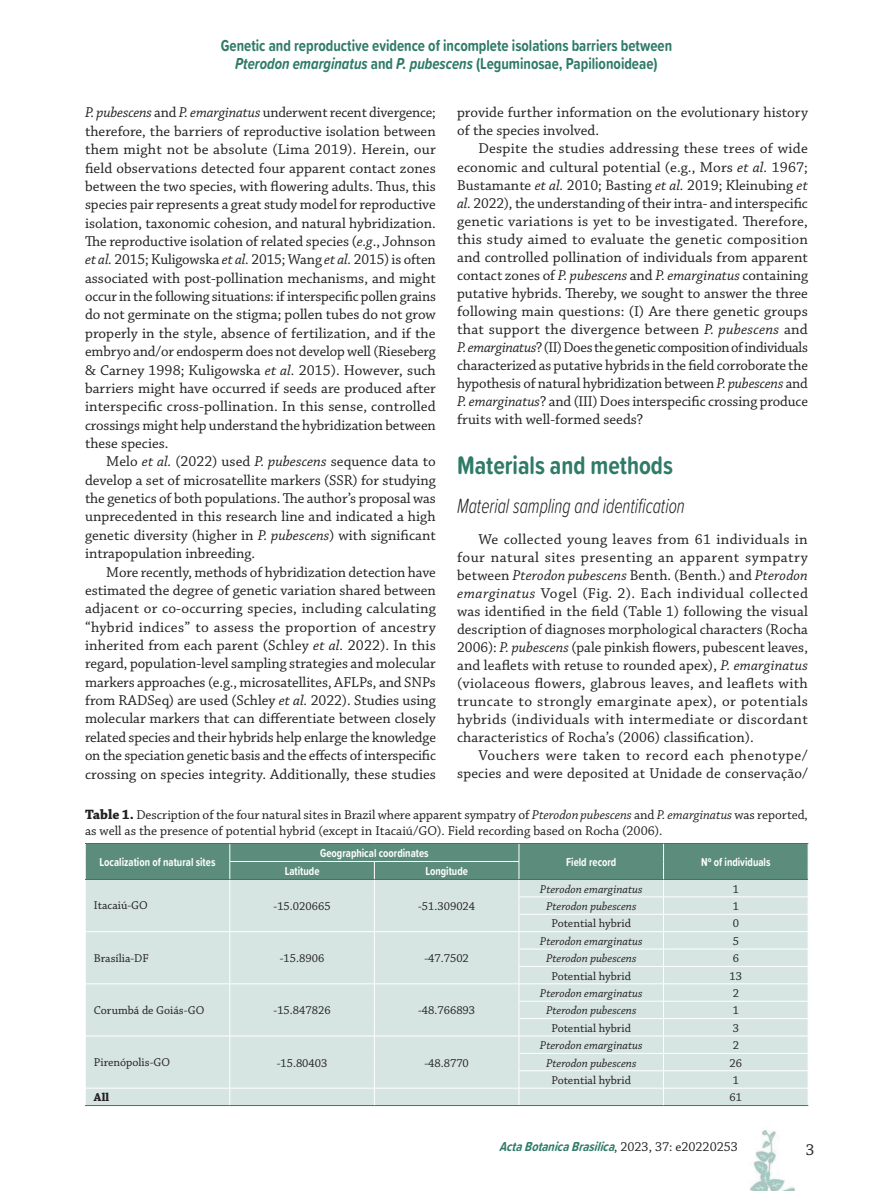
<style>
.page{position:relative;width:893px;height:1191px;background:#fff}
.page>*{position:absolute;margin:0;border:0;box-sizing:border-box;transform-origin:0 0}
.t1{font:700 26.4px "Proxima Soft Cond";color:#2f7b67;scale:.91 1}
.t2{font:italic 300 21.45px "Proxima Soft Cond";color:#231f20;scale:.82 1}
.t3{font:700 16.5px/18px "Proxima Soft Cond";color:#2f7b67;text-align:center;scale:.91 1}
.t4{font:16.5px "Chaparral Pro";color:#231f20}
.t5{font:15px/18.3px "Chaparral Pro";letter-spacing:.005em;color:#231f20;text-align:justify}
.t6{font:13.5px/16.2px "Chaparral Pro";color:#231f20}
.t7{font:italic 700 13.5px "Proxima Soft Cond";color:#2f7b67;scale:.95 1}
.t8{font:12px "Chaparral Pro";color:#231f20}
.t9{font:italic 12px "Chaparral Pro";color:#231f20}
.t10{font:700 12px "Proxima Soft Cond";color:#fff;scale:.9 1}
.t11{font:700 12px "Chaparral Pro";color:#231f20}
.s1{font-style:italic}
.s2{font-weight:700;font-size:14.25px}
.s3{font-family:"Chaparral Pro";font-weight:400;font-style:normal;color:#231f20}
</style>
<div class="page">
<img style="left:749px;top:1130px;width:45px;height:61px">
<svg style="left:85px;top:843px;width:724px;height:262px;background:#c6d9d4"></svg>
<hr style="left:663px;top:879px;width:145px;height:1px;background:#2f7b67">
<hr style="left:85px;top:843px;width:145px;height:1px;background:#2f7b67">
<hr style="left:230px;top:843px;width:144px;height:1px;background:#2f7b67">
<hr style="left:374px;top:843px;width:145px;height:1px;background:#2f7b67">
<hr style="left:519px;top:843px;width:144px;height:1px;background:#2f7b67">
<hr style="left:663px;top:843px;width:145px;height:1px;background:#2f7b67">
<hr style="left:85px;top:1105px;width:145px;height:1px;background:#2f7b67">
<hr style="left:230px;top:1105px;width:144px;height:1px;background:#2f7b67">
<hr style="left:374px;top:1105px;width:145px;height:1px;background:#2f7b67">
<hr style="left:519px;top:1105px;width:144px;height:1px;background:#2f7b67">
<hr style="left:663px;top:1105px;width:145px;height:1px;background:#2f7b67">
<hr style="left:230px;top:861px;width:144px;height:1px;background:#fff">
<hr style="left:374px;top:861px;width:145px;height:1px;background:#fff">
<p class="t3" style="left:221px;top:36px;width:498px">Genetic and reproductive evidence of incomplete isolations barriers between<br><span class="s1">Pterodon emarginatus</span> and <span class="s1">P. pubescens</span> (Leguminosae, Papilionoideae)</p>
<p class="t5" style="left:85px;top:104px;width:352px"><span class="s1">P. pubescens</span> and <span class="s1">P. emarginatus</span> underwent recent divergence; therefore, the barriers of reproductive isolation between them might not be absolute (Lima 2019). Herein, our field observations detected four apparent contact zones between the two species, with flowering adults. Thus, this species pair represents a great study model for reproductive isolation, taxonomic cohesion, and natural hybridization.<br>The reproductive isolation of related species (<span class="s1">e.g</span>., Johnson <span class="s1">et al.</span> 2015; Kuligowska <span class="s1">et al.</span> 2015; Wang <span class="s1">et al.</span> 2015) is often associated with post-pollination mechanisms, and might occur in the following situations: if interspecific pollen grains do not germinate on the stigma; pollen tubes do not grow properly in the style, absence of fertilization, and if the embryo and/or endosperm does not develop well (Rieseberg &amp; Carney 1998; Kuligowska <span class="s1">et al.</span> 2015). However, such barriers might have occurred if seeds are produced after interspecific cross-pollination. In this sense, controlled crossings might help understand the hybridization between these species.</p>
<p class="t5" style="left:85px;top:453px;width:352px;text-indent:21px">Melo <span class="s1">et al.</span> (2022) used <span class="s1">P. pubescens</span> sequence data to develop a set of microsatellite markers (SSR) for studying the genetics of both populations. The author’s proposal was unprecedented in this research line and indicated a high genetic diversity (higher in <span class="s1">P. pubescens</span>) with significant intrapopulation inbreeding.</p>
<p class="t5" style="left:85px;top:563px;width:352px;text-indent:21px">More recently, methods of hybridization detection have estimated the degree of genetic variation shared between adjacent or co-occurring species, including calculating “hybrid indices” to assess the proportion of ancestry inherited from each parent (Schley <span class="s1">et al.</span> 2022). In this regard, population-level sampling strategies and molecular markers approaches (e.g., microsatellites, AFLPs, and SNPs from RADSeq) are used (Schley <span class="s1">et al.</span> 2022). Studies using molecular markers that can differentiate between closely related species and their hybrids help enlarge the knowledge on the speciation genetic basis and the effects of interspecific crossing on species integrity. Additionally, these studies</p>
<p class="t5" style="left:457px;top:104px;width:352px">provide further information on the evolutionary history of the species involved.</p>
<p class="t5" style="left:457px;top:140px;width:352px;text-indent:21px">Despite the studies addressing these trees of wide economic and cultural potential (e.g., Mors <span class="s1">et al.</span> 1967; Bustamante <span class="s1">et al.</span> 2010; Basting <span class="s1">et al.</span> 2019; Kleinubing <span class="s1">et al.</span> 2022), the understanding of their intra- and interspecific genetic variations is yet to be investigated. Therefore, this study aimed to evaluate the genetic composition and controlled pollination of individuals from apparent contact zones of <span class="s1">P. pubescens</span> and <span class="s1">P. emarginatus</span> containing putative hybrids. Thereby, we sought to answer the three following main questions: (I) Are there genetic groups that support the divergence between <span class="s1">P. pubescens</span> and <span class="s1">P. emarginatus</span>? (II) Does the genetic composition of individuals characterized as putative hybrids in the field corroborate the hypothesis of natural hybridization between <span class="s1">P. pubescens</span> and <span class="s1">P. emarginatus</span>? and (III) Does interspecific crossing produce fruits with well-formed seeds?</p>
<h1 class="t1" style="left:457px;top:445px;width:239px">Materials and methods</h1>
<h2 class="t2" style="left:457px;top:490px;width:279px">Material sampling and identification</h2>
<p class="t5" style="left:457px;top:530px;width:352px;text-indent:21px">We collected young leaves from 61 individuals in four natural sites presenting an apparent sympatry between <span class="s1">Pterodon pubescens</span> Benth. (Benth.) and <span class="s1">Pterodon emarginatus</span> Vogel (Fig. 2). Each individual collected was identified in the field (Table 1) following the visual description of diagnoses morphological characters (Rocha 2006): <span class="s1">P. pubescens</span> (pale pinkish flowers, pubescent leaves, and leaflets with retuse to rounded apex), <span class="s1">P. emarginatus </span>(violaceous flowers, glabrous leaves, and leaflets with truncate to strongly emarginate apex), or potentials hybrids (individuals with intermediate or discordant characteristics of Rocha’s (2006) classification).</p>
<p class="t5" style="left:457px;top:747px;width:352px;text-align:right">Vouchers were taken to record each phenotype/ species and were deposited at Unidade de conservação/</p>
<p class="t6" style="left:85px;top:807px;width:724px"><span class="s2">Table 1.</span> Description of the four natural sites in Brazil where apparent sympatry of <span class="s1">Pterodon pubescens</span> and <span class="s1">P. emarginatus</span> was reported, as well as the presence of potential hybrid (except in Itacaiú/GO). Field recording based on Rocha (2006).</p>
<p class="t10" style="left:100px;top:853px;width:130px">Localization of natural sites</p>
<p class="t10" style="left:320px;top:844px;width:122px">Geographical coordinates</p>
<p class="t10" style="left:566px;top:853px;width:57px">Field record</p>
<p class="t10" style="left:701px;top:853px;width:79px">Nº of individuals</p>
<p class="t10" style="left:285px;top:862px;width:40px">Latitude</p>
<p class="t10" style="left:425px;top:862px;width:49px">Longitude</p>
<p class="t8" style="left:94px;top:899px;width:55px">Itacaiú-GO</p>
<p class="t8" style="left:274px;top:899px;width:59px">-15.020665</p>
<p class="t8" style="left:418px;top:899px;width:59px">-51.309024</p>
<p class="t8" style="left:94px;top:951px;width:56px">Brasília-DF</p>
<p class="t8" style="left:280px;top:951px;width:46px">-15.8906</p>
<p class="t8" style="left:424px;top:951px;width:46px">-47.7502</p>
<p class="t8" style="left:94px;top:1003px;width:112px">Corumbá de Goiás-GO</p>
<p class="t8" style="left:274px;top:1004px;width:59px">-15.847826</p>
<p class="t8" style="left:418px;top:1004px;width:59px">-48.766893</p>
<p class="t8" style="left:94px;top:1055px;width:78px">Pirenópolis-GO</p>
<p class="t8" style="left:277px;top:1056px;width:52px">-15.80403</p>
<p class="t8" style="left:424px;top:1056px;width:46px">-48.8770</p>
<p class="t9" style="left:540px;top:882px;width:104px">Pterodon emarginatus</p>
<p class="t8" style="left:733px;top:882px;width:8px">1</p>
<p class="t9" style="left:546px;top:899px;width:92px">Pterodon pubescens</p>
<p class="t8" style="left:733px;top:899px;width:8px">1</p>
<p class="t8" style="left:552px;top:917px;width:81px">Potential hybrid</p>
<p class="t8" style="left:733px;top:917px;width:8px">0</p>
<p class="t9" style="left:540px;top:934px;width:104px">Pterodon emarginatus</p>
<p class="t8" style="left:733px;top:934px;width:8px">5</p>
<p class="t9" style="left:546px;top:951px;width:92px">Pterodon pubescens</p>
<p class="t8" style="left:733px;top:951px;width:8px">6</p>
<p class="t8" style="left:552px;top:969px;width:81px">Potential hybrid</p>
<p class="t8" style="left:729px;top:969px;width:14px">13</p>
<p class="t9" style="left:540px;top:986px;width:104px">Pterodon emarginatus</p>
<p class="t8" style="left:733px;top:986px;width:8px">2</p>
<p class="t9" style="left:546px;top:1004px;width:92px">Pterodon pubescens</p>
<p class="t8" style="left:733px;top:1004px;width:8px">1</p>
<p class="t8" style="left:552px;top:1021px;width:81px">Potential hybrid</p>
<p class="t8" style="left:733px;top:1021px;width:8px">3</p>
<p class="t9" style="left:540px;top:1038px;width:104px">Pterodon emarginatus</p>
<p class="t8" style="left:733px;top:1038px;width:8px">2</p>
<p class="t9" style="left:546px;top:1056px;width:92px">Pterodon pubescens</p>
<p class="t8" style="left:729px;top:1056px;width:14px">26</p>
<p class="t8" style="left:552px;top:1073px;width:81px">Potential hybrid</p>
<p class="t8" style="left:733px;top:1073px;width:8px">1</p>
<p class="t11" style="left:94px;top:1089px;width:17px">All</p>
<p class="t8" style="left:729px;top:1090px;width:14px">61</p>
<p class="t7" style="left:499px;top:1136px;width:253px">ActaBotanicaBrasilica<span class="s3">, 2 0 2 3 , 3 7 : e 2 0 2 2 0 2 5 3</span></p>
<p class="t4" style="left:806px;top:1141px;width:10px">3</p>
</div>
